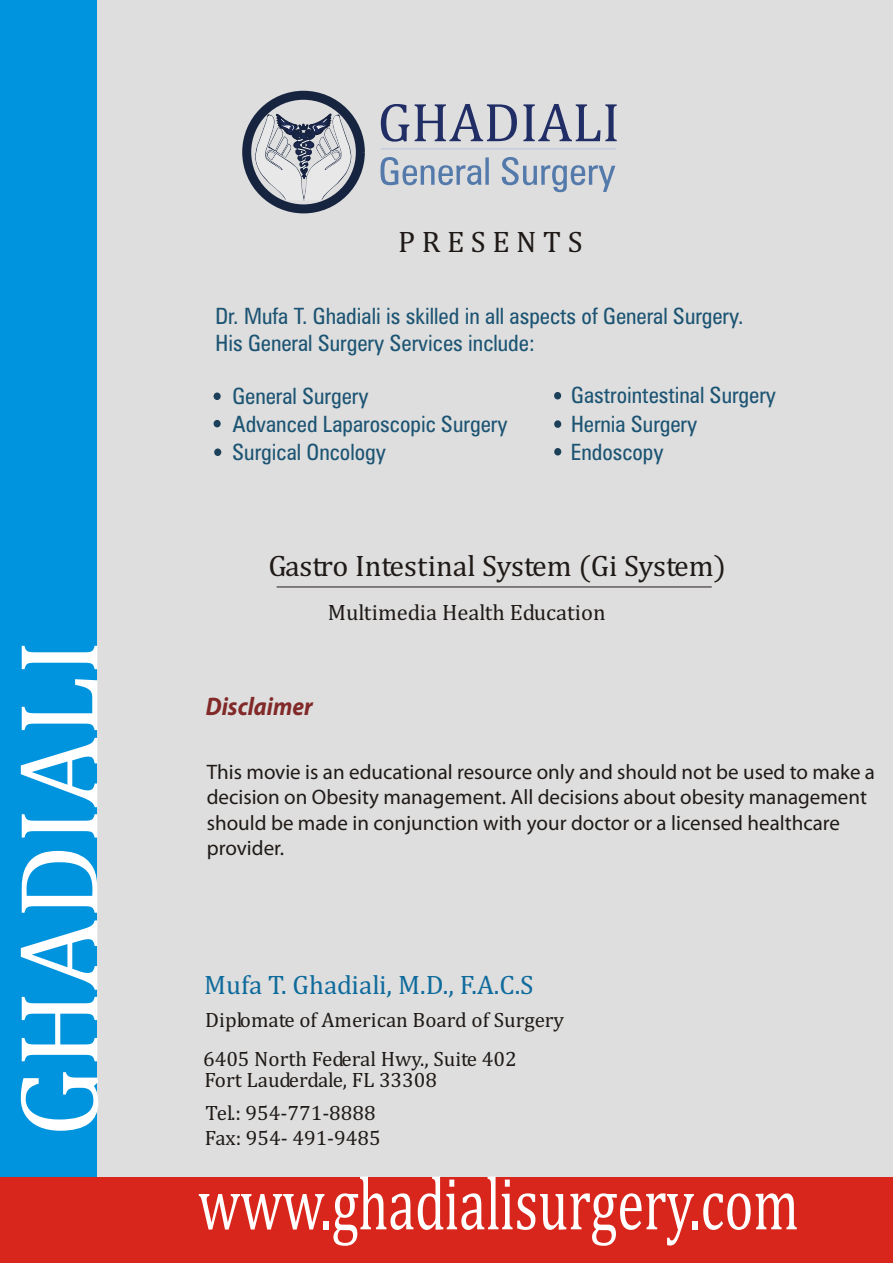
<style>
.page{position:relative;width:894px;height:1263px;background:#fff}
.page>*{position:absolute;margin:0;border:0;box-sizing:border-box;transform-origin:0 0}
.t1{font:75.6px "Cambria Math";color:#fff;scale:.72 1}
.t2{font:30px "Cambria Math";color:#1f1a17}
.t3{font:27px "Cambria Math";color:#0f6b9c}
.t4{font:italic 700 25.5px "Myriad Pro";color:#822929;scale:.91 1}
.t5{font:22.5px/28.2px "Zurich Cn BT";color:#1c5473}
.t6{font:22.5px "Cambria Math";color:#1f1a17}
.t7{font:21px/25.2px "Myriad Pro";color:#1f1a17}
.t8{font:21px/38.7px "Cambria Math";color:#1f1a17}
</style>
<div class="page">
<div style="left:86px;top:0;width:806px;height:1246px;background:#dedede"></div>
<div style="left:0;top:0;width:96px;height:1253px;background:#0094de"></div>
<div style="left:0;top:1177px;width:892px;height:86px;background:#d9261c"></div>
<hr style="left:277px;top:587px;width:435px;height:1px;background:#1f1a17">
<svg style="left:381px;top:157px;width:234px;height:35px"></svg>
<hr style="left:381px;top:148px;width:235px;height:2px;background:#c2ccde">
<div style="left:242px;top:91px;width:123px;height:122px;border:9px solid #172440;border-radius:50%"></div>
<svg style="left:255px;top:113px;width:96px;height:87px"></svg>
<svg style="left:381px;top:104px;width:236px;height:38px"></svg>
<div style="left:214px;top:393px;width:7px;height:7px;background:#1c4059;border-radius:50%"></div>
<div style="left:214px;top:420px;width:7px;height:7px;background:#1c4059;border-radius:50%"></div>
<div style="left:214px;top:448px;width:7px;height:8px;background:#1c4059;border-radius:50%"></div>
<div style="left:554px;top:392px;width:7px;height:7px;background:#1c4059;border-radius:50%"></div>
<div style="left:554px;top:448px;width:7px;height:8px;background:#1c4059;border-radius:50%"></div>
<div style="left:554px;top:420px;width:7px;height:8px;background:#1c4059;border-radius:50%"></div>
<svg style="left:21px;top:646px;width:77px;height:485px"></svg>
<h2 class="t2" style="left:398px;top:228px;width:186px">P R E S E N T S</h2>
<p class="t5" style="left:216px;top:305px;width:530px;line-height:27px">Dr. Mufa T. Ghadiali is skilled in all aspects of General Surgery.<br>His General Surgery Services include:</p>
<p class="t5" style="left:232px;top:384px;width:277px">General Surgery<br>Advanced Laparoscopic Surgery<br>Surgical Oncology</p>
<p class="t5" style="left:571px;top:383px;width:206px">Gastrointestinal Surgery</p>
<p class="t5" style="left:571px;top:412px;width:128px">Hernia Surgery<br>Endoscopy</p>
<h2 class="t2" style="left:268px;top:553px;width:459px">Gastro Intestinal System (Gi System)</h2>
<p class="t6" style="left:328px;top:602px;width:279px">Multimedia Health Education</p>
<p class="t4" style="left:206px;top:696px;width:119px">Disclaimer</p>
<p class="t7" style="left:207px;top:761px;width:670px">This movie is an educational resource only and should not be used to make a decision on Obesity management. All decisions about obesity management should be made in conjunction with your doctor or a licensed healthcare provider.</p>
<p class="t3" style="left:204px;top:973px;width:331px">Mufa T. Ghadiali, M.D., F.A.C.S</p>
<p class="t8" style="left:203px;top:1002px;width:362px">Diplomate of American Board of Surgery<br>6405 North Federal Hwy., Suite 402</p>
<p class="t8" style="left:205px;top:1065px;width:234px;line-height:33px">Fort Lauderdale, FL 33308<br>Tel.: 954-771-8888</p>
<p class="t8" style="left:205px;top:1120px;width:177px">Fax: 954- 491-9485</p>
<h1 class="t1" style="left:198px;top:1171px;width:836px">www.ghadialisurgery.com</h1>
</div>
